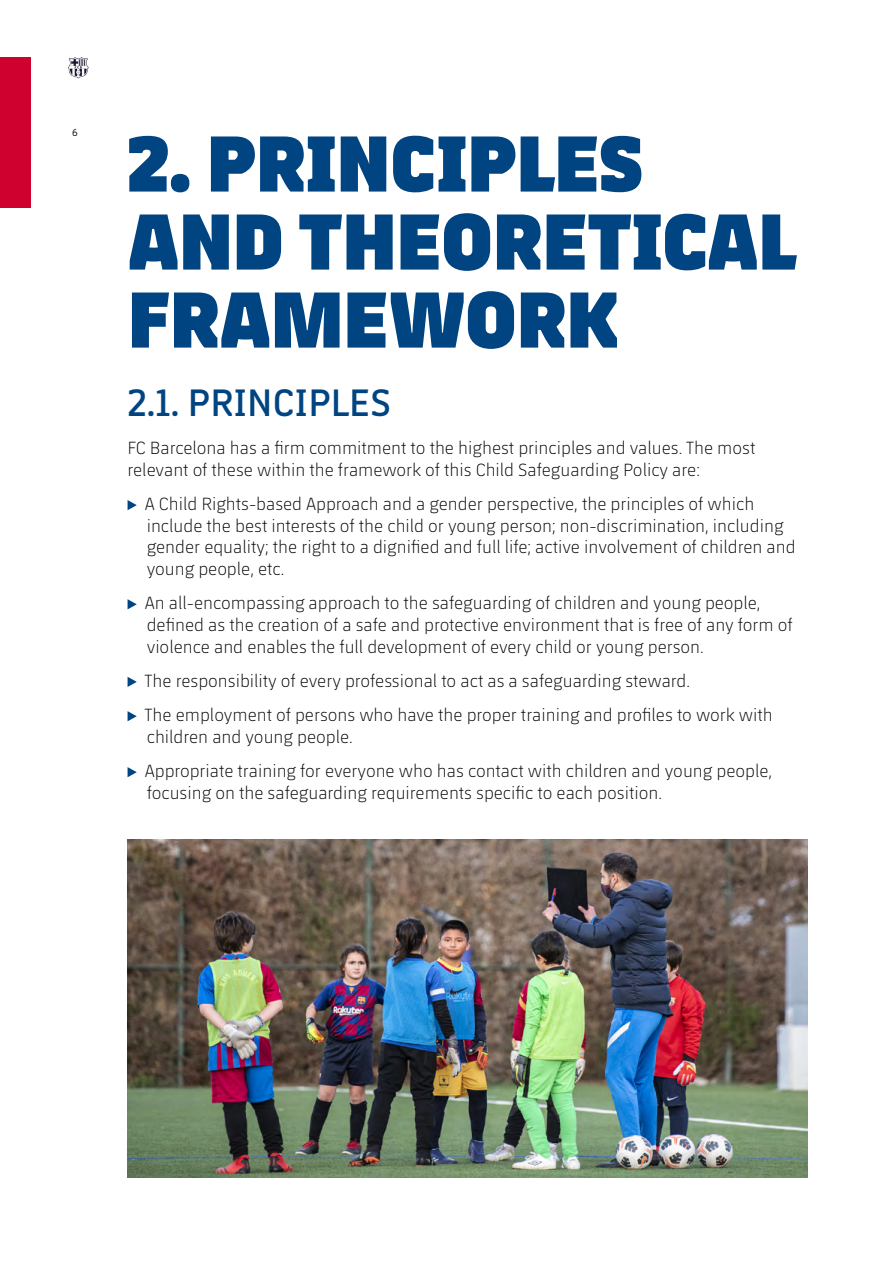
<style>
.page{position:relative;width:893px;height:1263px;background:#fff}
.page>*{position:absolute;margin:0;border:0;box-sizing:border-box;transform-origin:0 0}
.t1{font:800 81px/78px "FCBARCELONA";letter-spacing:.01em;color:#004482}
.t2{font:600 39px "FCBARCELONA";letter-spacing:.01em;color:#004482}
.t3{font:300 18px/21.6px "FCBARCELONA";color:#000}
.t4{font:10.5px "FCBARCELONA";color:#000}
</style>
<div class="page">
<div style="left:0;top:57px;width:31px;height:151px;background:#ce012f"></div>
<svg style="left:68px;top:57px;width:21px;height:21px"></svg>
<svg style="left:128px;top:500px;width:9px;height:10px"></svg>
<svg style="left:128px;top:599px;width:9px;height:10px"></svg>
<svg style="left:128px;top:677px;width:9px;height:10px"></svg>
<svg style="left:128px;top:711px;width:9px;height:10px"></svg>
<svg style="left:128px;top:767px;width:9px;height:10px"></svg>
<img style="left:128px;top:839px;width:680px;height:339px">
<p class="t4" style="left:72px;top:126px;width:7px">6</p>
<h1 class="t1" style="left:128px;top:119px;width:671px">2. PRINCIPLES<br>AND THEORETICAL<br>FRAMEWORK</h1>
<h2 class="t2" style="left:128px;top:376px;width:265px">2.1. PRINCIPLES</h2>
<p class="t3" style="left:128px;top:437px;width:629px">FC Barcelona has a firm commitment to the highest principles and values. The most relevant of these within the framework of this Child Safeguarding Policy are:</p>
<p class="t3" style="left:145px;top:493px;width:652px">A Child Rights-based Approach and a gender perspective, the principles of which include the best interests of the child or young person; non-discrimination, including gender equality; the right to a dignified and full life; active involvement of children and young people, etc.</p>
<p class="t3" style="left:145px;top:592px;width:649px">An all-encompassing approach to the safeguarding of children and young people, defined as the creation of a safe and protective environment that is free of any form of violence and enables the full development of every child or young person.</p>
<p class="t3" style="left:145px;top:663px;width:630px;line-height:34.3px">The responsibility of every professional to act as a safeguarding steward.<br>The employment of persons who have the proper training and profiles to work with</p>
<p class="t3" style="left:145px;top:719px;width:629px;line-height:34.3px">children and young people.<br>Appropriate training for everyone who has contact with children and young people,</p>
<p class="t3" style="left:147px;top:781px;width:517px">focusing on the safeguarding requirements specific to each position.</p>
</div>
